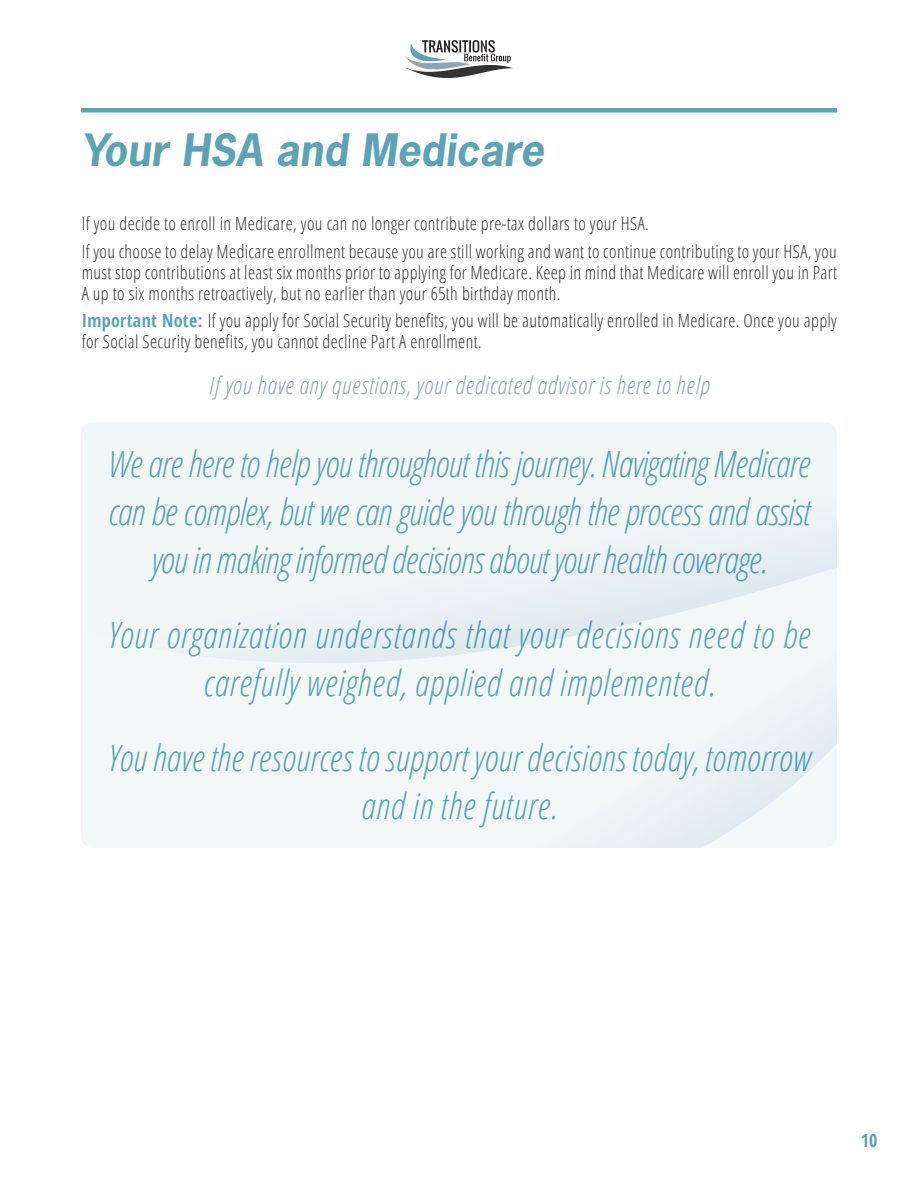
<style>
.page{position:relative;width:918px;height:1188px;background:#fff}
.page>*{position:absolute;margin:0;border:0;box-sizing:border-box;transform-origin:0 0}
.t1{font:italic 700 42px "News Gothic Std";color:#5ca3b5}
.t2{font:italic 300 condensed 36px/48px "Open Sans";letter-spacing:-.005em;color:#5ca3b5;text-align:center}
.t3{font:italic 300 condensed 36px/48px "Open Sans";letter-spacing:.02em;color:#5ca3b5;text-align:center}
.t4{font:italic 300 condensed 24px "Open Sans";letter-spacing:.03em;color:#91a3b5}
.t5{font:300 condensed 18px/21px "Open Sans";letter-spacing:.02em;color:#333;text-align:justify}
.t6{font:700 condensed 18px "Open Sans";color:#5ca3b5}
.s1{font-weight:700;color:#5ca3b5}
</style>
<div class="page">
<svg style="left:81px;top:673px;width:756px;height:175px;fill:#f2f7f8"></svg>
<svg style="left:81px;top:422px;width:756px;height:251px;fill:#f1f6f7"></svg>
<hr style="left:81px;top:108px;width:756px;height:4px;background:#5ca3b5">
<svg style="left:405px;top:40px;width:108px;height:38px"></svg>
<p class="t1" style="left:81px;top:122px;width:465px">Your HSA and Medicare</p>
<p class="t5" style="left:82px;top:212px;width:569px">If you decide to enroll in Medicare, you can no longer contribute pre-tax dollars to your HSA.</p>
<p class="t5" style="left:82px;top:240px;width:757px">If you choose to delay Medicare enrollment because you are still working and want to continue contributing to your HSA, you must stop contributions at least six months prior to applying for Medicare. Keep in mind that Medicare will enroll you in Part A up to six months retroactively, but no earlier than your 65th birthday month.</p>
<p class="t5" style="left:82px;top:310px;width:757px"><span class="s1">Important Note:</span> If you apply for Social Security benefits, you will be automatically enrolled in Medicare. Once you apply for Social Security benefits, you cannot decline Part A enrollment.</p>
<p class="t4" style="left:209px;top:369px;width:502px">If you have any questions, your dedicated advisor is here to help</p>
<p class="t2" style="left:108px;top:439px;width:704px">We are here to help you throughout this journey. Navigating Medicare can be complex, but we can guide you through the process and assist you in making informed decisions about your health coverage.</p>
<p class="t3" style="left:108px;top:610px;width:704px">Your organization understands that your decisions need to be carefully weighed, applied and implemented.</p>
<p class="t2" style="left:108px;top:733px;width:704px">You have the resources to support your decisions today, tomorrow and in the future.</p>
<p class="t6" style="left:861px;top:1128px;width:18px">10</p>
</div>
